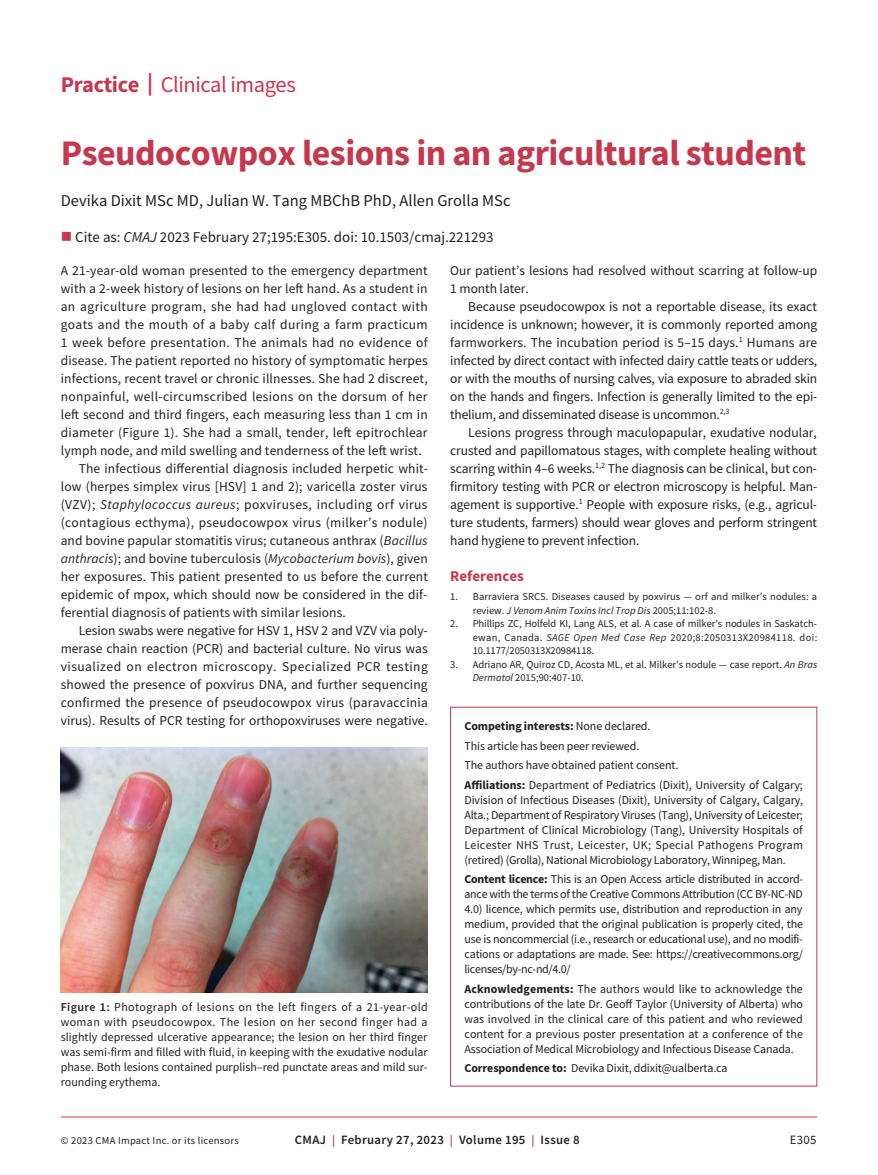
<style>
.page{position:relative;width:878px;height:1175px;background:#fff}
.page>*{position:absolute;margin:0;border:0;box-sizing:border-box;transform-origin:0 0}
.t1{font:700 36px "Source Sans Pro";letter-spacing:-.015em;color:#c5384e}
.t2{font:22.5px "Source Sans Pro";letter-spacing:-.02em;color:#c5384e}
.t3{font:16.5px "Source Sans Pro";color:#231f20}
.t4{font:15px "Source Sans Pro";color:#231f20}
.t5{font:700 15px "Source Sans Pro";color:#c5384e}
.t6{font:13.5px/18px "Source Sans Pro";letter-spacing:.01em;color:#231f20;text-align:justify}
.t7{font:13.5px "Source Sans Pro";letter-spacing:.03em;color:#231f20}
.t8{font:13.5px "Source Sans Pro";letter-spacing:.035em;color:#231f20}
.t9{font:600 12.75px "Source Sans Pro";letter-spacing:.025em;color:#231f20}
.t10{font:12.75px "Source Sans Pro";color:#231f20}
.t11{font:12px/15px "Source Sans Pro";letter-spacing:-.01em;color:#231f20;text-align:justify}
.t12{font:10.5px/13.5px "Source Sans Pro";letter-spacing:.005em;color:#231f20}
.t13{font:10.5px "Source Sans Pro";letter-spacing:.025em;color:#231f20}
.s1{font-weight:700}
.s2{color:#c5384e}
.s3{font-style:italic}
.s4{font-weight:600}
.s5{font-size:12px;color:#c5384e}
</style>
<div class="page">
<hr style="left:61px;top:1116px;width:756px;height:1px;background:#c5384e">
<img style="left:61px;top:747px;width:367px;height:245px">
<h2 class="t2" style="left:61px;top:70px;width:236px"><span class="s1">Practice |</span> Clinical images</h2>
<h1 class="t1" style="left:61px;top:129px;width:747px">Pseudocowpox lesions in an agricultural student</h1>
<p class="t3" style="left:61px;top:190px;width:451px">Devika Dixit MSc MD, Julian W. Tang MBChB PhD, Allen Grolla MSc</p>
<p class="t4" style="left:61px;top:227px;width:434px"><span class="s2">■</span> Cite as: <span class="s3">CMAJ</span> 2023 February 27;195:E305. doi: 10.1503/cmaj.221293</p>
<p class="t6" style="left:61px;top:261px;width:368px">A 21-year-old woman presented to the emergency department</p>
<p class="t6" style="left:61px;top:279px;width:368px">with a 2-week history of lesions on her left hand. As a student in</p>
<p class="t7" style="left:61px;top:297px;width:368px">an agriculture program, she had had ungloved contact with</p>
<p class="t6" style="left:61px;top:315px;width:368px">goats and the mouth of a baby calf during a farm practicum</p>
<p class="t6" style="left:61px;top:333px;width:368px">1 week before presentation. The animals had no evidence of</p>
<p class="t6" style="left:61px;top:351px;width:368px">disease. The patient reported no history of symptomatic herpes</p>
<p class="t6" style="left:61px;top:369px;width:368px">infections, recent travel or chronic illnesses. She had 2 discreet,</p>
<p class="t6" style="left:61px;top:387px;width:368px">nonpainful, well-circumscribed lesions on the dorsum of her</p>
<p class="t6" style="left:61px;top:405px;width:368px">left second and third fingers, each measuring less than 1 cm in</p>
<p class="t6" style="left:61px;top:423px;width:368px">diameter (Figure 1). She had a small, tender, left epitrochlear</p>
<p class="t6" style="left:61px;top:441px;width:362px">lymph node, and mild swelling and tenderness of the left wrist.</p>
<p class="t6" style="left:79px;top:459px;width:351px">The infectious differential diagnosis included herpetic whit-</p>
<p class="t6" style="left:61px;top:477px;width:368px">low (herpes simplex virus [HSV] 1 and 2); varicella zoster virus</p>
<p class="t7" style="left:61px;top:495px;width:368px">(VZV); <span class="s3">Staphylococcus aureus</span>; poxviruses, including orf virus</p>
<p class="t6" style="left:61px;top:513px;width:368px">(contagious ecthyma), pseudocowpox virus (milker’s nodule)</p>
<p class="t6" style="left:61px;top:531px;width:368px">and bovine papular stomatitis virus; cutaneous anthrax (<span class="s3">Bacillus</span></p>
<p class="t6" style="left:61px;top:549px;width:368px"><span class="s3">anthracis</span>); and bovine tuberculosis (<span class="s3">Mycobacterium bovis</span>), given</p>
<p class="t6" style="left:61px;top:567px;width:369px">her exposures. This patient presented to us before the current</p>
<p class="t6" style="left:61px;top:585px;width:368px">epidemic of mpox, which should now be considered in the dif-</p>
<p class="t6" style="left:61px;top:603px;width:286px">ferential diagnosis of patients with similar lesions.</p>
<p class="t6" style="left:79px;top:621px;width:350px">Lesion swabs were negative for HSV 1, HSV 2 and VZV via poly-</p>
<p class="t6" style="left:61px;top:639px;width:368px">merase chain reaction (PCR) and bacterial culture. No virus was</p>
<p class="t8" style="left:61px;top:657px;width:368px">visualized on electron microscopy. Specialized PCR testing</p>
<p class="t6" style="left:61px;top:675px;width:368px">showed the presence of poxvirus DNA, and further sequencing</p>
<p class="t6" style="left:61px;top:693px;width:368px">confirmed the presence of pseudocowpox virus (paravaccinia</p>
<p class="t6" style="left:61px;top:711px;width:368px">virus). Results of PCR testing for orthopoxviruses were negative.</p>
<p class="t11" style="left:61px;top:999px;width:368px"><span class="s4">Figure 1:</span> Photograph of lesions on the left fingers of a 21-year-old woman with pseudocowpox. The lesion on her second finger had a slightly depressed ulcerative appearance; the lesion on her third finger was semi-firm and filled with fluid, in keeping with the exudative nodular phase. Both lesions contained purplish–red punctate areas and mild sur&shy;rounding erythema.</p>
<p class="t6" style="left:450px;top:261px;width:368px">Our patient’s lesions had resolved without scarring at follow-up<br>1 month later.</p>
<p class="t6" style="left:450px;top:297px;width:368px;text-indent:18px">Because pseudocowpox is not a reportable disease, its exact incidence is unknown; however, it is commonly reported among farmworkers. The incubation period is 5–15 days.<sup>1</sup> Humans are infected by direct contact with infected dairy cattle teats or udders, or with the mouths of nursing calves, via exposure to abraded skin on the hands and fingers. Infection is generally limited to the epi&shy;thelium, and disseminated disease is uncommon.<sup>2,3</sup></p>
<p class="t6" style="left:450px;top:423px;width:368px;text-indent:18px">Lesions progress through maculopapular, exudative nodular, crusted and papillomatous stages, with complete healing without scarring within 4–6 weeks.<sup>1,2</sup> The diagnosis can be clinical, but con&shy;firmitory testing with PCR or electron microscopy is helpful. Man&shy;agement is supportive.<sup>1</sup> People with exposure risks, (e.g., agricul&shy;ture students, farmers) should wear gloves and perform stringent hand hygiene to prevent infection.</p>
<p class="t5" style="left:450px;top:565px;width:75px">References</p>
<p class="t12" style="left:473px;top:590px;width:346px;text-indent:-23px">1. Barraviera SRCS. Diseases caused by poxvirus — orf and milker’s nodules: a review. <span class="s3">J Venom Anim Toxins Incl Trop Dis</span> 2005;11:102-8.</p>
<p class="t12" style="left:473px;top:617px;width:346px;text-align:justify;text-indent:-23px">2. Phillips ZC, Holfeld KI, Lang ALS, et al. A case of milker’s nodules in Saskatch&shy;ewan, Canada. <span class="s3">SAGE Open Med Case Rep</span> 2020;8:2050313X20984118. doi:<br>10.1177/2050313X20984118.</p>
<p class="t12" style="left:473px;top:657px;width:346px;text-indent:-23px">3. Adriano AR, Quiroz CD, Acosta ML, et al. Milker’s nodule — case report. <span class="s3">An Bras<br>Dermatol</span> 2015;90:407-10.</p>
<p class="t11" style="left:464px;top:716px;width:340px;line-height:19.5px;text-align:left"><span class="s1">Competing interests:</span> None declared.<br>This article has been peer reviewed.<br>The authors have obtained patient consent.<br><span class="s1">Affiliations:</span> Department of Pediatrics (Dixit), University of Calgary;</p>
<p class="t11" style="left:464px;top:792px;width:340px">Division of Infectious Diseases (Dixit), University of Calgary, Calgary, Alta.; Department of Respiratory Viruses (Tang), University of Leicester; Department of Clinical Microbiology (Tang), University Hospitals of Leicester NHS Trust, Leicester, UK; Special Pathogens Program (retired) (Grolla), National Microbiology Laboratory, Winnipeg, Man.</p>
<p class="t11" style="left:464px;top:871px;width:340px"><span class="s1">Content licence:</span> This is an Open Access article distributed in accord&shy;ance with the terms of the Creative Commons Attribution (CC BY-NC-ND 4.0) licence, which permits use, distribution and reproduction in any medium, provided that the original publication is properly cited, the use is noncommercial (i.e., research or educational use), and no modifi&shy;cations or adaptations are made. See: https://creativecommons.org/ licenses/by-nc-nd/4.0/</p>
<p class="t11" style="left:464px;top:981px;width:340px"><span class="s1">Acknowledgements:</span> The authors would like to acknowledge the contributions of the late Dr. Geoff Taylor (University of Alberta) who was involved in the clinical care of this patient and who reviewed content for a previous poster presentation at a conference of the Association of Medical Microbiology and Infectious Disease Canada.</p>
<p class="t11" style="left:464px;top:1060px;width:264px"><span class="s1">Correspondence to:</span> Devika Dixit, ddixit@ualberta.ca</p>
<p class="t13" style="left:61px;top:1134px;width:179px">© 2023 CMA Impact Inc. or its licensors</p>
<p class="t9" style="left:295px;top:1131px;width:286px">CMAJ <span class="s5">|</span> February 27, 2023 <span class="s5">|</span> Volume 195 <span class="s5">|</span> Issue 8</p>
<p class="t10" style="left:789px;top:1132px;width:28px">E305</p>
</div>
